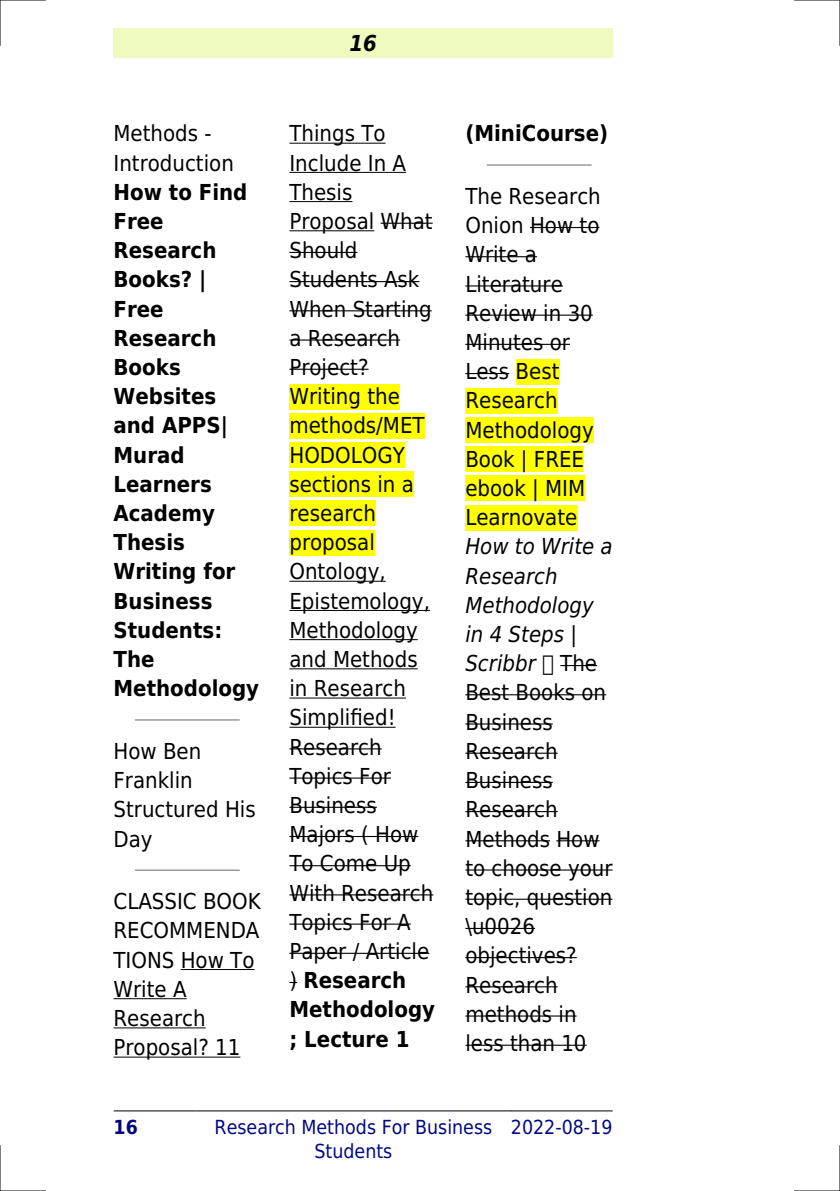
<style>
.page{position:relative;width:840px;height:1191px;background:#fff}
.page>*{position:absolute;margin:0;border:0;box-sizing:border-box;transform-origin:0 0}
.t1{font:22px/29.2px "DejaVu Sans Condensed";color:#000}
.t2{font:700 22px/29.2px "DejaVu Sans Condensed";color:#000}
.t3{font:italic 700 22px "DejaVu Sans Condensed";color:#000}
.t4{font:19.4px/23.2px "DejaVu Sans Condensed";color:#000880;text-align:center}
.t5{font:700 19.4px "DejaVu Sans Condensed";color:#000880}
.s1{font-weight:700}
.s2{font-style:italic}
</style>
<div class="page">
<div style="left:113px;top:28px;width:499px;height:30px;background:#effbbe"></div>
<hr style="left:114px;top:1110px;width:81px;height:1px;background:#000">
<hr style="left:196px;top:1110px;width:314px;height:1px;background:#000">
<hr style="left:511px;top:1110px;width:101px;height:1px;background:#000">
<hr style="left:135px;top:719px;width:104px;height:1px;background:#999">
<hr style="left:135px;top:869px;width:104px;height:2px;background:#999">
<hr style="left:181px;top:969px;width:73px;height:1px;background:#000">
<hr style="left:113px;top:998px;width:73px;height:1px;background:#000">
<hr style="left:113px;top:1027px;width:93px;height:1px;background:#000">
<hr style="left:113px;top:1056px;width:127px;height:1px;background:#000">
<hr style="left:289px;top:143px;width:96px;height:1px;background:#000">
<hr style="left:289px;top:172px;width:117px;height:1px;background:#000">
<hr style="left:289px;top:201px;width:63px;height:1px;background:#000">
<hr style="left:289px;top:230px;width:85px;height:1px;background:#000">
<hr style="left:380px;top:223px;width:52px;height:1px;background:#000">
<hr style="left:289px;top:252px;width:68px;height:1px;background:#000">
<hr style="left:289px;top:281px;width:130px;height:1px;background:#000">
<hr style="left:289px;top:310px;width:142px;height:1px;background:#000">
<hr style="left:289px;top:339px;width:111px;height:1px;background:#000">
<hr style="left:289px;top:369px;width:79px;height:1px;background:#000">
<div style="left:289px;top:384px;width:111px;height:25px;background:#ff0"></div>
<div style="left:289px;top:413px;width:135px;height:25px;background:#ff0"></div>
<div style="left:289px;top:442px;width:115px;height:26px;background:#ff0"></div>
<div style="left:289px;top:471px;width:125px;height:26px;background:#ff0"></div>
<div style="left:289px;top:500px;width:87px;height:26px;background:#ff0"></div>
<div style="left:289px;top:530px;width:86px;height:25px;background:#ff0"></div>
<hr style="left:289px;top:581px;width:96px;height:1px;background:#000">
<hr style="left:289px;top:610px;width:140px;height:1px;background:#000">
<hr style="left:289px;top:639px;width:128px;height:1px;background:#000">
<hr style="left:289px;top:668px;width:128px;height:1px;background:#000">
<hr style="left:289px;top:697px;width:117px;height:1px;background:#000">
<hr style="left:289px;top:727px;width:106px;height:1px;background:#000">
<hr style="left:289px;top:748px;width:92px;height:1px;background:#000">
<hr style="left:289px;top:777px;width:102px;height:1px;background:#000">
<hr style="left:289px;top:806px;width:87px;height:2px;background:#000">
<hr style="left:289px;top:836px;width:129px;height:1px;background:#000">
<hr style="left:289px;top:865px;width:121px;height:1px;background:#000">
<hr style="left:289px;top:894px;width:144px;height:1px;background:#000">
<hr style="left:289px;top:923px;width:121px;height:1px;background:#000">
<hr style="left:289px;top:952px;width:140px;height:2px;background:#000">
<hr style="left:487px;top:164px;width:103px;height:2px;background:#999">
<hr style="left:529px;top:227px;width:70px;height:1px;background:#000">
<hr style="left:465px;top:256px;width:71px;height:1px;background:#000">
<hr style="left:465px;top:285px;width:97px;height:1px;background:#000">
<hr style="left:465px;top:314px;width:127px;height:2px;background:#000">
<hr style="left:465px;top:344px;width:104px;height:1px;background:#000">
<hr style="left:465px;top:373px;width:44px;height:1px;background:#000">
<div style="left:515px;top:359px;width:44px;height:25px;background:#ff0"></div>
<div style="left:465px;top:388px;width:92px;height:26px;background:#ff0"></div>
<div style="left:465px;top:417px;width:128px;height:26px;background:#ff0"></div>
<div style="left:465px;top:446px;width:119px;height:26px;background:#ff0"></div>
<div style="left:465px;top:475px;width:120px;height:26px;background:#ff0"></div>
<div style="left:465px;top:505px;width:112px;height:25px;background:#ff0"></div>
<hr style="left:560px;top:665px;width:37px;height:1px;background:#000">
<hr style="left:465px;top:694px;width:141px;height:1px;background:#000">
<hr style="left:465px;top:723px;width:87px;height:1px;background:#000">
<hr style="left:465px;top:752px;width:92px;height:1px;background:#000">
<hr style="left:465px;top:782px;width:87px;height:1px;background:#000">
<hr style="left:465px;top:811px;width:92px;height:1px;background:#000">
<hr style="left:465px;top:840px;width:84px;height:1px;background:#000">
<hr style="left:556px;top:840px;width:43px;height:1px;background:#000">
<hr style="left:465px;top:869px;width:147px;height:1px;background:#000">
<hr style="left:465px;top:898px;width:147px;height:1px;background:#000">
<hr style="left:465px;top:928px;width:69px;height:1px;background:#000">
<hr style="left:465px;top:957px;width:111px;height:1px;background:#000">
<hr style="left:465px;top:986px;width:92px;height:1px;background:#000">
<hr style="left:465px;top:1015px;width:111px;height:1px;background:#000">
<hr style="left:465px;top:1044px;width:121px;height:1px;background:#000">
<hr style="left:0;top:0;width:45px;height:1px;background:#000">
<hr style="left:794px;top:0;width:45px;height:1px;background:#000">
<hr style="left:0;top:1190px;width:45px;height:1px;background:#000">
<hr style="left:794px;top:1190px;width:45px;height:1px;background:#000">
<hr style="left:0;top:0;width:1px;height:45px;background:#000">
<hr style="left:0;top:1145px;width:1px;height:46px;background:#000">
<hr style="left:839px;top:0;width:1px;height:45px;background:#000">
<hr style="left:839px;top:1145px;width:1px;height:46px;background:#000">
<p class="t3" style="left:349px;top:30px;width:29px">16</p>
<p class="t1" style="left:113px;top:119px;width:122px">Methods -<br>Introduction</p>
<p class="t2" style="left:113px;top:177px;width:147px">How to Find<br>Free<br>Research<br>Books? |<br>Free<br>Research<br>Books<br>Websites and APPS|<br>Murad<br>Learners<br>Academy<br>Thesis<br>Writing for<br>Business<br>Students:<br>The<br>Methodology</p>
<p class="t1" style="left:113px;top:736px;width:144px">How Ben<br>Franklin<br>Structured His<br>Day</p>
<p class="t1" style="left:113px;top:887px;width:149px">CLASSIC BOOK<br>RECOMMENDA<br>TIONS How To<br>Write A<br>Research<br>Proposal? 11</p>
<p class="t1" style="left:289px;top:119px;width:147px">Things To<br>Include In A<br>Thesis<br>Proposal What<br>Should<br>Students Ask<br>When Starting a Research<br>Project?<br>Writing the methods/MET<br>HODOLOGY sections in a research proposal<br>Ontology,<br>Epistemology,<br>Methodology and Methods in Research<br>Simplified!<br>Research<br>Topics For<br>Business<br>Majors ( How<br>To Come Up<br>With Research<br>Topics For A<br>Paper / Article ) <span class="s1">Research<br>Methodology ; Lecture 1</span></p>
<p class="t2" style="left:465px;top:119px;width:144px">(MiniCourse)</p>
<p class="t1" style="left:465px;top:182px;width:137px">The Research<br>Onion How to<br>Write a<br>Literature<br>Review in 30<br>Minutes or<br>Less Best<br>Research<br>Methodology<br>Book | FREE ebook | MIM<br>Learnovate</p>
<p class="t1" style="left:465px;top:532px;width:149px"><span class="s2">How to Write a<br>Research<br>Methodology in 4 Steps |<br>Scribbr</span> The<br>Best Books on<br>Business<br>Research<br>Business<br>Research<br>Methods How to choose your topic, question \u0026 objectives?<br>Research methods in less than 10</p>
<p class="t5" style="left:113px;top:1116px;width:26px">16</p>
<p class="t4" style="left:214px;top:1116px;width:279px">Research Methods For Business<br>Students</p>
<p class="t4" style="left:510px;top:1116px;width:103px">2022-08-19</p>
</div>
